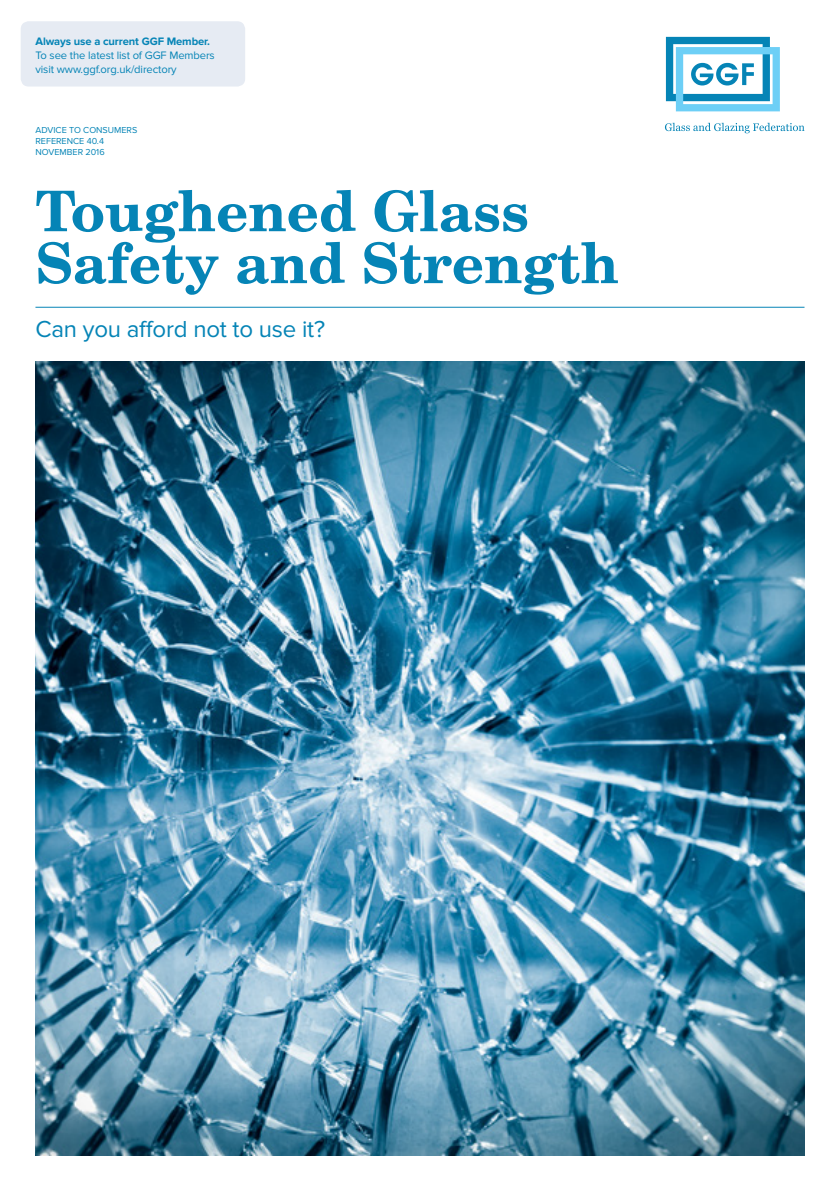
<style>
.page{position:relative;width:840px;height:1191px;background:#fff}
.page>*{position:absolute;margin:0;border:0;box-sizing:border-box;transform-origin:0 0}
.t1{font:700 56px/52px "New Century Schlbk";color:#0584b6}
.t2{font:24px "Proxima Nova";letter-spacing:-.01em;color:#0584b6}
.t3{font:11.2px/14px "Proxima Nova";letter-spacing:-.01em;color:#0584b6}
.t4{font:700 11.2px "Proxima Nova";letter-spacing:-.01em;color:#0584b6}
.t5{font:9px/10.8px "Proxima Nova";color:#0584b6}
</style>
<div class="page">
<svg style="left:665px;top:37px;width:114px;height:74px"></svg>
<svg style="left:664px;top:123px;width:140px;height:10px"></svg>
<div style="left:21px;top:21px;width:224px;height:66px;background:#e6ebf3;border-radius:8px"></div>
<hr style="left:35px;top:307px;width:769px;height:1px;background:#0584b6">
<img style="left:35px;top:361px;width:769px;height:794px">
<p class="t4" style="left:35px;top:34px;width:176px">Always use a current GGF Member.</p>
<p class="t3" style="left:35px;top:48px;width:181px">To see the latest list of GGF Members visit www.ggf.org.uk/directory</p>
<p class="t5" style="left:35px;top:125px;width:103px">ADVICE TO CONSUMERS<br>REFERENCE 40.4<br>NOVEMBER 2016</p>
<h1 class="t1" style="left:35px;top:183px;width:584px">Toughened Glass<br>Safety and Strength</h1>
<h2 class="t2" style="left:35px;top:316px;width:291px">Can you afford not to use it?</h2>
</div>
